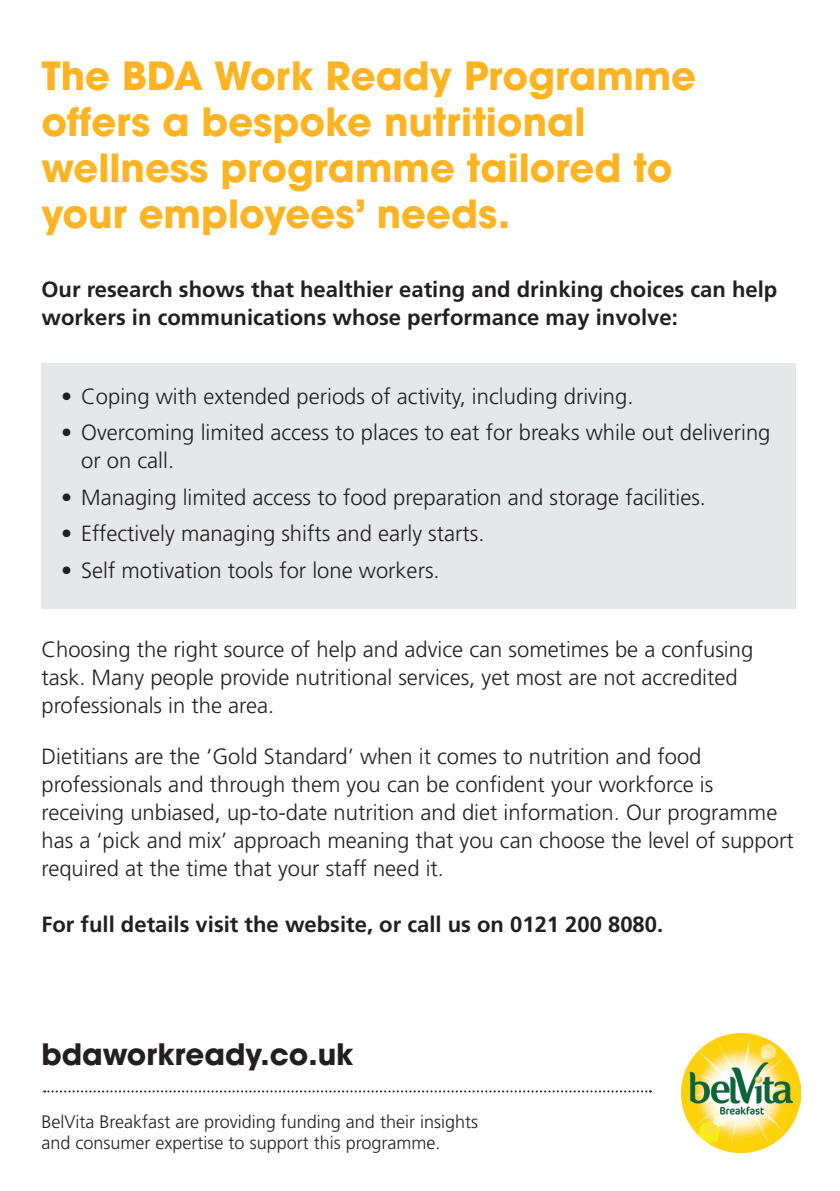
<style>
.page{position:relative;width:840px;height:1191px;background:#fff}
.page>*{position:absolute;margin:0;border:0;box-sizing:border-box;transform-origin:0 0}
.t1{font:700 38.6px/46px "Avant Garde";color:#fcb423}
.t2{font:700 29.2px "Avant Garde";color:#231f20}
.t3{font:300 22px/28px "Frutiger";color:#231f20}
.t4{font:700 22px/28px "Frutiger";color:#231f20}
.t5{font:300 18px/21.6px "Frutiger";color:#231f20}
</style>
<div class="page">
<div style="left:41px;top:363px;width:754px;height:245px;background:#e6e7e9"></div>
<img style="left:681px;top:1033px;width:118px;height:119px">
<svg style="left:44px;top:1090px;width:606px;height:2px"></svg>
<h1 class="t1" style="left:41px;top:53px;width:656px">The BDA Work Ready Programme offers a bespoke nutritional wellness programme tailored to your employees’ needs.</h1>
<p class="t4" style="left:41px;top:275px;width:737px">Our research shows that healthier eating and drinking choices can help workers in communications whose performance may involve:</p>
<p class="t3" style="left:61px;top:382px;width:573px">• Coping with extended periods of activity, including driving.</p>
<p class="t3" style="left:81px;top:419px;width:690px;text-indent:-20px">• Overcoming limited access to places to eat for breaks while out delivering or on call.</p>
<p class="t3" style="left:61px;top:483px;width:646px">• Managing limited access to food preparation and storage facilities.</p>
<p class="t3" style="left:61px;top:520px;width:424px">• Effectively managing shifts and early starts.</p>
<p class="t3" style="left:61px;top:556px;width:379px">• Self motivation tools for lone workers.</p>
<p class="t3" style="left:41px;top:635px;width:713px">Choosing the right source of help and advice can sometimes be a confusing task. Many people provide nutritional services, yet most are not accredited professionals in the area.</p>
<p class="t3" style="left:41px;top:742px;width:753px">Dietitians are the ‘Gold Standard’ when it comes to nutrition and food professionals and through them you can be confident your workforce is receiving unbiased, up-to-date nutrition and diet information. Our programme has a ‘pick and mix’ approach meaning that you can choose the level of support required at the time that your staff need it.</p>
<p class="t4" style="left:41px;top:910px;width:623px">For full details visit the website, or call us on 0121 200 8080.</p>
<h2 class="t2" style="left:41px;top:1034px;width:313px">bdaworkready.co.uk</h2>
<p class="t5" style="left:41px;top:1110px;width:438px">BelVita Breakfast are providing funding and their insights and consumer expertise to support this programme.</p>
</div>
